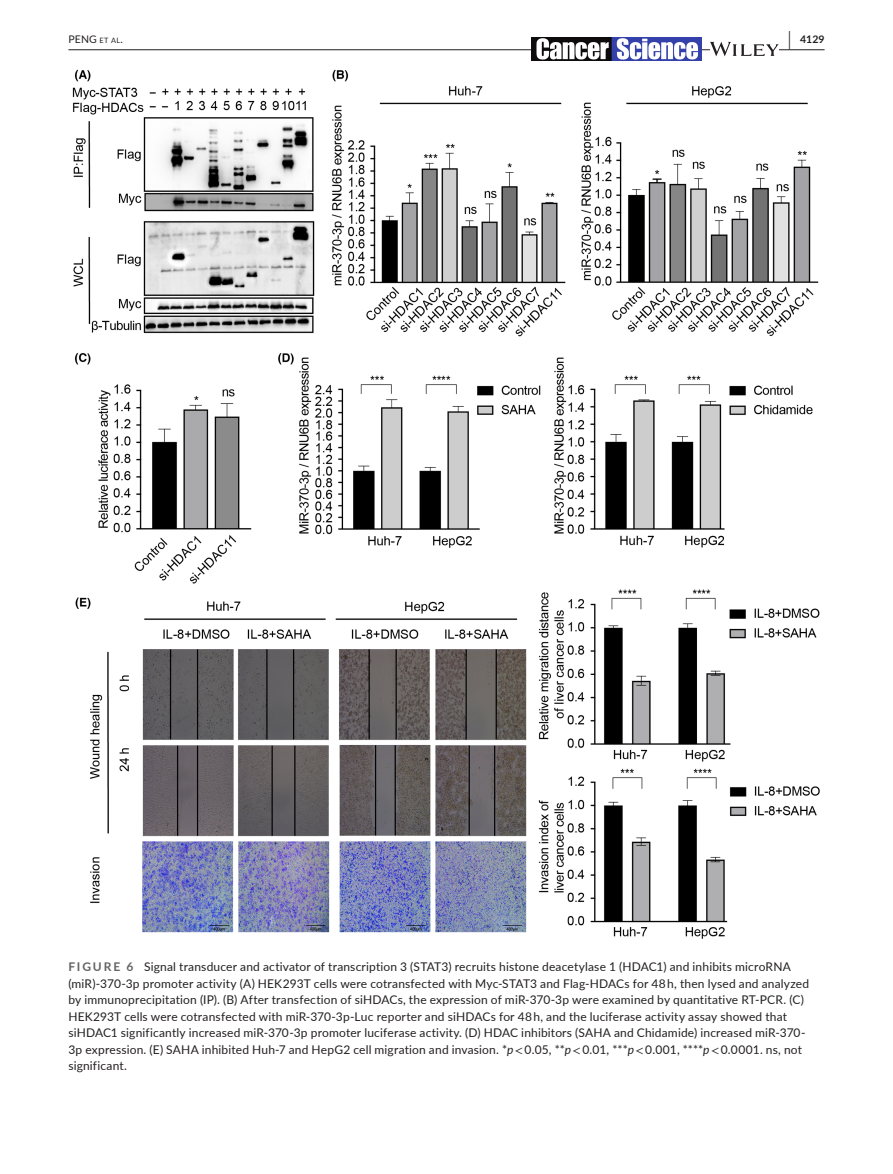
<style>
.page{position:relative;width:893px;height:1174px;background:#fff}
.page>*{position:absolute;margin:0;border:0;box-sizing:border-box;transform-origin:0 0}
.t1{font:12px/16.5px "Lato";letter-spacing:.015em;color:#231f20}
.t2{font:10.5px "Lato";color:#231f20}
.t3{font:700 10.5px "Lato";color:#231f20}
.s1{font-size:7.35px}
.s2{font-size:19.5px}
.s3{font-weight:700;color:#636366}
.s4{font-style:italic}
.s5{font-family:"STIX"}
</style>
<div class="page">
<hr style="left:68px;top:49px;width:756px;height:1px;background:#231f20">
<img style="left:531px;top:37px;width:170px;height:24px">
<svg style="left:710px;top:42px;width:69px;height:14px"></svg>
<img style="left:72px;top:69px;width:748px;height:870px">
<p class="t2" style="left:68px;top:31px;width:56px">PENG <span class="s1">et al</span>.</p>
<p class="t3" style="left:789px;top:31px;width:37px"><span class="s2">|</span> 4129</p>
<p class="t1" style="left:68px;top:958px;width:742px"><span class="s3">FIGURE 6</span> Signal transducer and activator of transcription 3 (STAT3) recruits histone deacetylase 1 (HDAC1) and inhibits microRNA (miR)-370-3p promoter activity (A) HEK293T cells were cotransfected with Myc-STAT3 and Flag-HDACs for 48 h, then lysed and analyzed by immunoprecipitation (IP). (B) After transfection of siHDACs, the expression of miR-370-3p were examined by quantitative RT-PCR. (C)<br>HEK293T cells were cotransfected with miR-370-3p-Luc reporter and siHDACs for 48 h, and the luciferase activity assay showed that siHDAC1 significantly increased miR-370-3p promoter luciferase activity. (D) HDAC inhibitors (SAHA and Chidamide) increased miR-370- 3p expression. (E) SAHA inhibited Huh-7 and HepG2 cell migration and invasion. *<span class="s4">p</span><span class="s5">&lt;</span> 0.05, **<span class="s4">p</span><span class="s5">&lt;</span> 0.01, ***<span class="s4">p</span><span class="s5">&lt;</span> 0.001, ****<span class="s4">p</span><span class="s5">&lt;</span> 0.0001. ns, not significant.</p>
</div>
